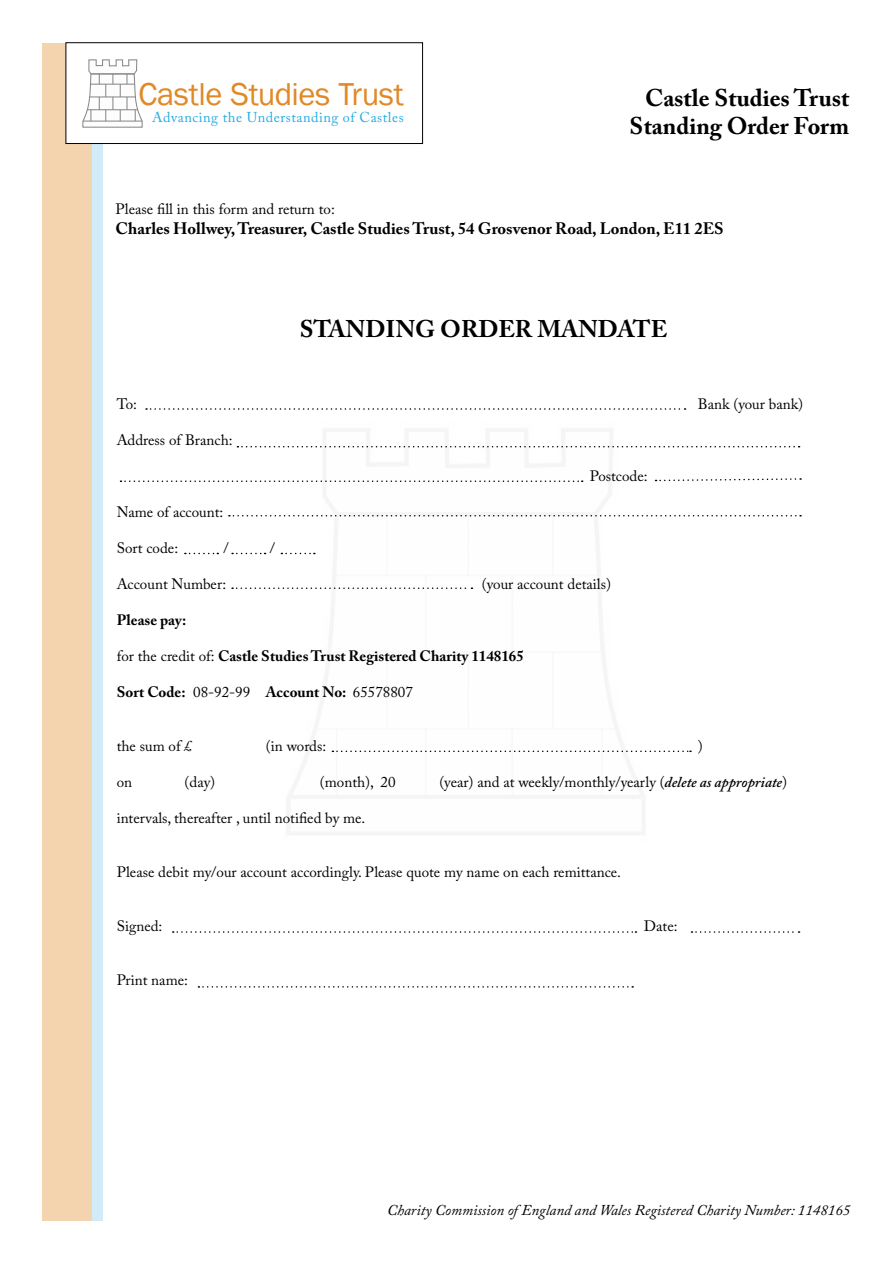
<style>
.page{position:relative;width:893px;height:1263px;background:#fff}
.page>*{position:absolute;margin:0;border:0;box-sizing:border-box;transform-origin:0 0}
.t1{font:32.55px "Franklin Gothic";letter-spacing:-.015em;color:#e08926}
.t2{font:700 24px/28.8px "Adobe Caslon Pro";color:#000;text-align:right}
.t3{font:700 16.5px "Adobe Caslon Pro";color:#000}
.t4{font:15px "Adobe Caslon Pro";color:#000}
.t5{font:700 15px "Adobe Caslon Pro";color:#000}
.t6{font:italic 15px "Adobe Caslon Pro";color:#000}
.t7{font:14.25px "Adobe Caslon Pro";letter-spacing:.035em;color:#27aae1}
.s1{font-weight:400}
.s2{font-weight:600;font-style:italic}
</style>
<div class="page">
<div style="left:92px;top:43px;width:11px;height:1177px;background:#d1ebf9"></div>
<div style="left:43px;top:43px;width:49px;height:1177px;background:#f4d4af"></div>
<svg style="left:146px;top:408px;width:540px;height:2px"></svg>
<svg style="left:237px;top:446px;width:563px;height:1px"></svg>
<svg style="left:120px;top:480px;width:463px;height:2px"></svg>
<svg style="left:655px;top:478px;width:146px;height:4px"></svg>
<svg style="left:229px;top:515px;width:572px;height:1px"></svg>
<svg style="left:232px;top:553px;width:34px;height:1px"></svg>
<svg style="left:281px;top:553px;width:34px;height:1px"></svg>
<svg style="left:185px;top:553px;width:33px;height:1px"></svg>
<svg style="left:232px;top:587px;width:240px;height:2px"></svg>
<svg style="left:332px;top:750px;width:359px;height:2px"></svg>
<svg style="left:173px;top:931px;width:463px;height:2px"></svg>
<svg style="left:691px;top:931px;width:109px;height:2px"></svg>
<svg style="left:198px;top:986px;width:435px;height:2px"></svg>
<div style="left:66px;top:43px;width:357px;height:101px;background:#fff"></div>
<div style="left:66px;top:43px;width:357px;height:101px;border:1px solid #000"></div>
<svg style="left:82px;top:59px;width:61px;height:69px"></svg>
<hr style="left:91px;top:74px;width:43px;height:1px;background:#848484">
<h1 class="t1" style="left:138px;top:74px;width:267px">Castle Studies Trust</h1>
<p class="t7" style="left:152px;top:108px;width:253px">Advancing the Understanding of Castles</p>
<h2 class="t2" style="left:630px;top:83px;width:221px">Castle Studies Trust<br>Standing Order Form</h2>
<p class="t4" style="left:116px;top:200px;width:221px">Please fill in this form and return to:</p>
<p class="t3" style="left:116px;top:218px;width:609px">Charles Hollwey, Treasurer, Castle Studies Trust, 54 Grosvenor Road, London, E11 2ES</p>
<h2 class="t2" style="left:300px;top:315px;width:369px">STANDING ORDER MANDATE</h2>
<p class="t4" style="left:117px;top:395px;width:22px">To:</p>
<p class="t4" style="left:698px;top:395px;width:107px">Bank (your bank)</p>
<p class="t4" style="left:117px;top:431px;width:118px">Address of Branch:</p>
<p class="t4" style="left:590px;top:467px;width:59px">Postcode:</p>
<p class="t4" style="left:117px;top:503px;width:108px">Name of account:</p>
<p class="t4" style="left:117px;top:539px;width:63px">Sort code:</p>
<p class="t4" style="left:223px;top:539px;width:7px">/</p>
<p class="t4" style="left:270px;top:539px;width:7px">/</p>
<p class="t4" style="left:117px;top:575px;width:111px">Account Number:</p>
<p class="t4" style="left:482px;top:575px;width:131px">(your account details)</p>
<p class="t5" style="left:117px;top:611px;width:71px">Please pay:</p>
<p class="t5" style="left:117px;top:647px;width:409px"><span class="s1">for the credit of:</span> Castle Studies Trust Registered Charity 1148165</p>
<p class="t5" style="left:117px;top:683px;width:298px">Sort Code: <span class="s1">08-92-99</span> Account No: <span class="s1">65578807</span></p>
<p class="t4" style="left:117px;top:737px;width:77px">the sum of £</p>
<p class="t4" style="left:266px;top:737px;width:62px">(in words:</p>
<p class="t4" style="left:698px;top:737px;width:6px">)</p>
<p class="t4" style="left:117px;top:773px;width:17px">on</p>
<p class="t4" style="left:185px;top:773px;width:32px">(day)</p>
<p class="t4" style="left:320px;top:773px;width:77px">(month), 20</p>
<p class="t4" style="left:439px;top:773px;width:349px">(year) and at weekly/monthly/yearly (<span class="s2">delete as appropriate</span>)</p>
<p class="t4" style="left:117px;top:809px;width:250px">intervals, thereafter , until notified by me.</p>
<p class="t4" style="left:117px;top:863px;width:506px">Please debit my/our account accordingly. Please quote my name on each remittance.</p>
<p class="t4" style="left:117px;top:917px;width:47px">Signed:</p>
<p class="t4" style="left:644px;top:917px;width:35px">Date:</p>
<p class="t4" style="left:117px;top:971px;width:73px">Print name:</p>
<p class="t6" style="left:387px;top:1201px;width:465px">Charity Commission of England and Wales Registered Charity Number: 1148165</p>
</div>
